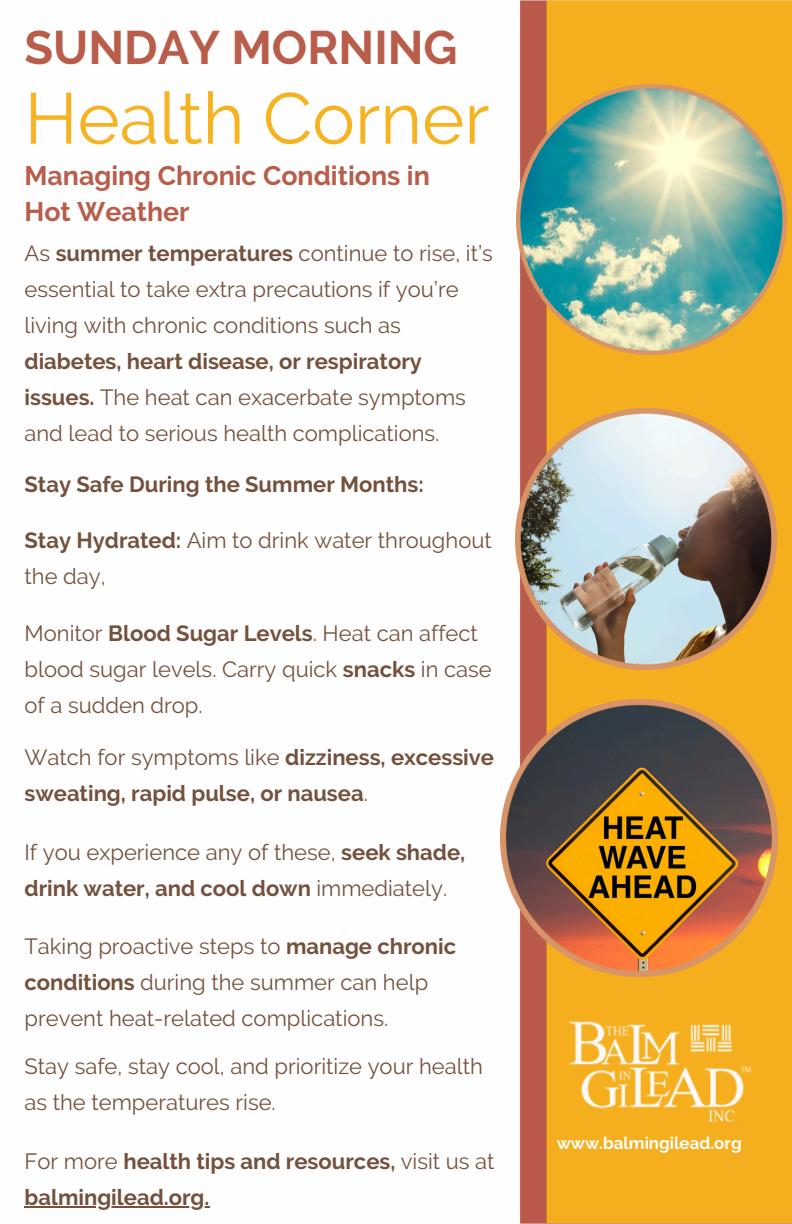
<style>
.page{position:relative;width:792px;height:1224px;background:#fff}
.page>*{position:absolute;margin:0;border:0;box-sizing:border-box;transform-origin:0 0}
.t1{font:72px "Raleway";color:#f7b220}
.t2{font:700 46.8px "Raleway";color:#b95d4b}
.t3{font:700 26.8px/36px "Raleway";color:#b95d4b}
.t4{font:22px/36px "Raleway";color:#74513d}
.t5{font:700 22px/36px "Raleway";color:#74513d}
.t6{font:700 17px "Raleway";color:#fefefe}
.s1{font-weight:700}
.s2{font-weight:400}
</style>
<div class="page">
<img style="left:519px;top:0;width:273px;height:1224px">
<img style="left:516px;top:84px;width:270px;height:270px">
<img style="left:566px;top:1020px;width:189px;height:102px">
<img style="left:500px;top:699px;width:278px;height:278px">
<img style="left:520px;top:89px;width:262px;height:262px;border-radius:50%">
<img style="left:515px;top:409px;width:261px;height:261px">
<hr style="left:25px;top:1206px;width:185px;height:2px;background:#74513d">
<h5 class="t2" style="left:25px;top:20px;width:434px">SUNDAY MORNING</h5>
<h5 class="t1" style="left:25px;top:76px;width:467px">Health Corner</h5>
<p class="t3" style="left:25px;top:157px;width:407px">Managing Chronic Conditions in<br>Hot Weather</p>
<h2 class="t4" style="left:25px;top:235px;width:470px">As <span class="s1">summer temperatures</span> continue to rise, it’s essential to take extra precautions if you’re living with chronic conditions such as <span class="s1">diabetes, heart disease, or respiratory issues.</span> The heat can exacerbate symptoms and lead to serious health complications.</h2>
<h1 class="t5" style="left:25px;top:466px;width:401px">Stay Safe During the Summer Months:</h1>
<h3 class="t4" style="left:25px;top:522px;width:469px"><span class="s1">Stay Hydrated:</span> Aim to drink water throughout the day,</h3>
<h5 class="t4" style="left:25px;top:615px;width:469px">Monitor <span class="s1">Blood Sugar Levels</span>. Heat can affect blood sugar levels. Carry quick <span class="s1">snacks</span> in case of a sudden drop.</h5>
<h4 class="t5" style="left:25px;top:739px;width:471px"><span class="s2">Watch for symptoms like</span> dizziness, excessive sweating, rapid pulse, or nausea<span class="s2">.</span></h4>
<h5 class="t4" style="left:25px;top:834px;width:442px">If you experience any of these, <span class="s1">seek shade, drink water, and cool down</span> immediately.</h5>
<h5 class="t4" style="left:25px;top:928px;width:433px">Taking proactive steps to <span class="s1">manage chronic conditions</span> during the summer can help prevent heat-related complications.</h5>
<h5 class="t4" style="left:25px;top:1048px;width:460px">Stay safe, stay cool, and prioritize your health as the temperatures rise.</h5>
<h5 class="t5" style="left:25px;top:1143px;width:472px"><span class="s2">For more</span> health tips and resources, <span class="s2">visit us at</span></h5>
<h5 class="t5" style="left:25px;top:1179px;width:187px">balmingilead.org.</h5>
<p class="t6" style="left:557px;top:1133px;width:187px">www.balmingilead.org</p>
</div>
